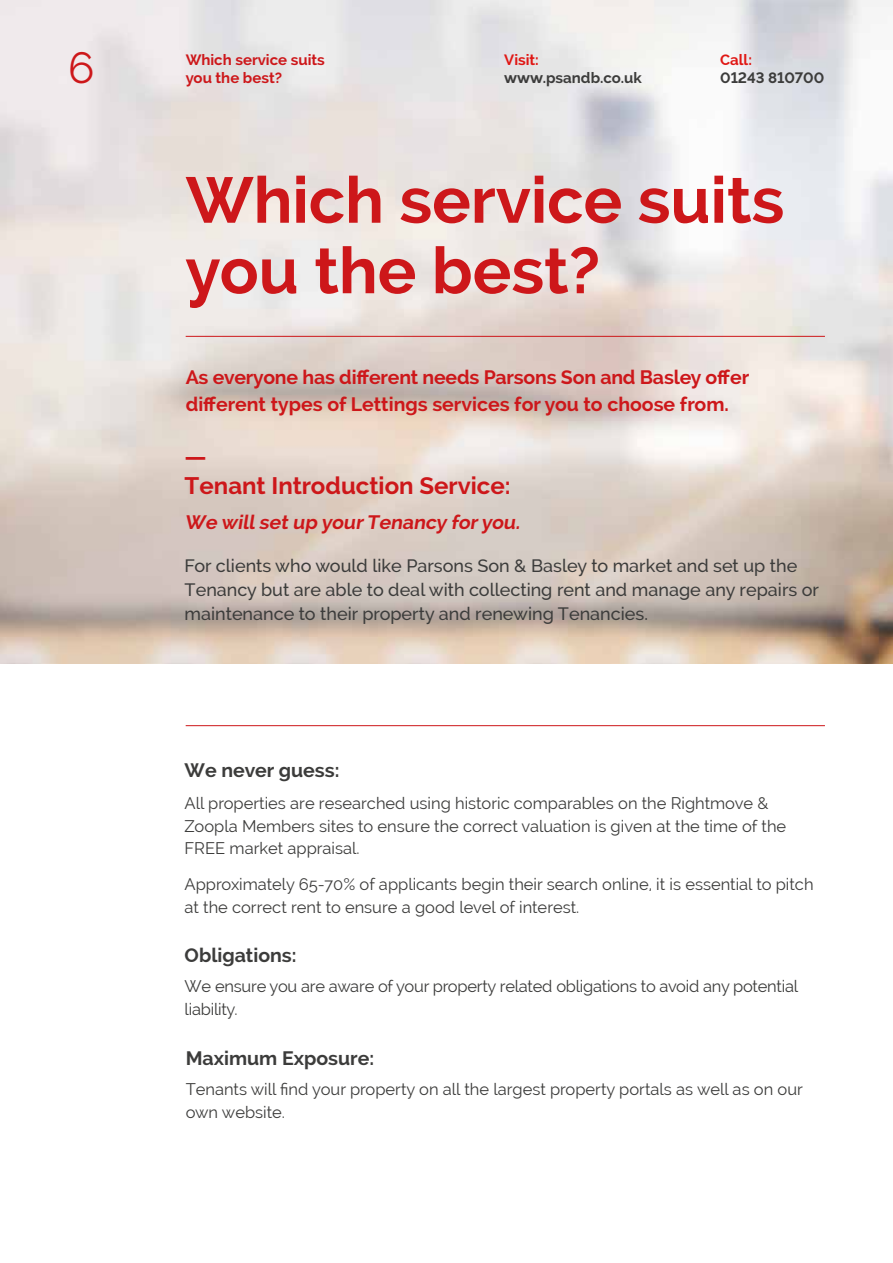
<style>
.page{position:relative;width:893px;height:1263px;background:#fff}
.page>*{position:absolute;margin:0;border:0;box-sizing:border-box;transform-origin:0 0}
.t1{font:700 64.5px/70.5px "Raleway";color:#cd171a}
.t2{font:43.5px "Raleway";color:#cd171a}
.t3{font:700 24px/28.8px "Raleway";color:#cd171a}
.t4{font:700 19.5px/27px "Raleway";letter-spacing:-.01em;color:#cd171a}
.t5{font:700 19.5px "Raleway";color:#3c3c3b}
.t6{font:italic 700 19.5px "Raleway";color:#cd171a}
.t7{font:500 18px/24px "Raleway";color:#3c3c3b}
.t8{font:16.5px/22.5px "Raleway";color:#3c3c3b}
.t9{font:700 15px "Raleway";color:#cd171a}
.t10{font:700 15px "Raleway";color:#3c3c3b}
.t11{font:700 15px "Raleway";color:#e01714}
</style>
<div class="page">
<img style="left:0;top:0;width:893px;height:663px">
<hr style="left:186px;top:725px;width:639px;height:1px;background:#cd171a">
<hr style="left:186px;top:336px;width:639px;height:1px;background:#cd171a">
<h2 class="t2" style="left:68px;top:42px;width:28px">6</h2>
<p class="t9" style="left:186px;top:51px;width:141px">Which service suits</p>
<p class="t9" style="left:186px;top:69px;width:98px">you the best?</p>
<p class="t11" style="left:504px;top:51px;width:36px">Visit:</p>
<p class="t10" style="left:504px;top:69px;width:139px">www.psandb.co.uk</p>
<p class="t11" style="left:720px;top:51px;width:33px">Call:</p>
<p class="t10" style="left:720px;top:69px;width:106px">01243 810700</p>
<h1 class="t1" style="left:186px;top:165px;width:600px">Which service suits you the best?</h1>
<p class="t4" style="left:186px;top:364px;width:565px">As everyone has different needs Parsons Son and Basley offer different types of Lettings services for you to choose from.</p>
<h3 class="t3" style="left:185px;top:442px;width:328px">—<br>Tenant Introduction Service:</h3>
<p class="t6" style="left:185px;top:511px;width:340px">We willset up yourTenancy foryou.</p>
<p class="t7" style="left:185px;top:553px;width:636px">For clients who would like Parsons Son &amp; Basley to market and set up the<br>Tenancy but are able to deal with collecting rent and manage any repairs or maintenance to their property and renewing Tenancies.</p>
<p class="t5" style="left:185px;top:759px;width:156px">We never guess:</p>
<p class="t8" style="left:185px;top:792px;width:603px">All properties are researched using historic comparables on the Rightmove &amp;<br>Zoopla Members sites to ensure the correct valuation is given at the time of the<br>FREE market appraisal.</p>
<p class="t8" style="left:185px;top:873px;width:630px">Approximately 65-70% of applicants begin their search online, it is essential to pitch at the correct rent to ensure a good level of interest.</p>
<p class="t5" style="left:185px;top:944px;width:113px">Obligations:</p>
<p class="t8" style="left:185px;top:975px;width:615px">We ensure you are aware of your property related obligations to avoid any potential liability.</p>
<p class="t5" style="left:186px;top:1047px;width:190px">Maximum Exposure:</p>
<p class="t8" style="left:186px;top:1078px;width:619px">Tenants will find your property on all the largest property portals as well as on our own website.</p>
</div>
